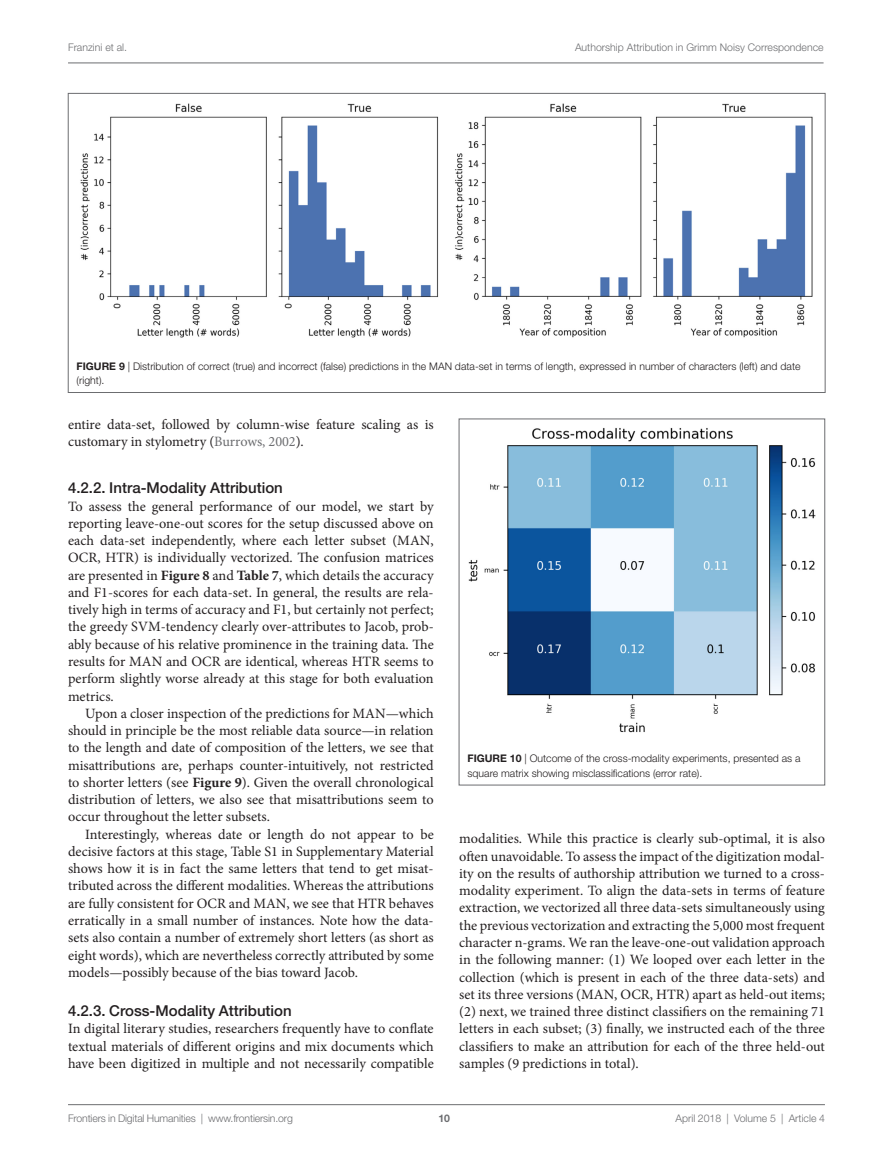
<style>
.page{position:relative;width:893px;height:1170px;background:#fff}
.page>*{position:absolute;margin:0;border:0;box-sizing:border-box;transform-origin:0 0}
.t1{font:500 15px "Helvetica Neue LT Std";color:#231f20}
.t2{font:14.25px/17.2px "Minion Pro";letter-spacing:-.005em;color:#231f20;text-align:justify}
.t3{font:300 10.5px/14.2px "Helvetica Neue LT Std";color:#231f20}
.t4{font:300 10.5px "Helvetica Neue LT Std";color:#6c6d70}
.t5{font:700 10.5px "Helvetica Neue LT Std";color:#6c6d70}
.s1{font-weight:700}
.s2{color:#6c6d70}
</style>
<div class="page">
<img style="left:469px;top:428px;width:346px;height:304px">
<img style="left:80px;top:103px;width:733px;height:235px">
<hr style="left:68px;top:63px;width:756px;height:1px;background:#6c6d70">
<hr style="left:68px;top:1104px;width:757px;height:1px;background:#6c6d70">
<p class="t4" style="left:68px;top:41px;width:61px">Franzini et al.</p>
<p class="t4" style="left:575px;top:41px;width:250px">Authorship Attribution in Grimm Noisy Correspondence</p>
<p class="t3" style="left:77px;top:359px;width:725px"><span class="s1">FIGURE 9</span> | Distribution of correct (true) and incorrect (false) predictions in the MAN data-set in terms of length, expressed in number of characters (left) and date (right).</p>
<p class="t2" style="left:68px;top:416px;width:367px">entire data-set, followed by column-wise feature scaling as is customary in stylometry (<span class="s2">Burrows, 2002</span>).</p>
<p class="t1" style="left:68px;top:479px;width:216px">4.2.2. Intra-Modality Attribution</p>
<p class="t2" style="left:68px;top:497px;width:367px">To assess the general performance of our model, we start by reporting leave-one-out scores for the setup discussed above on each data-set independently, where each letter subset (MAN, OCR, HTR) is individually vectorized. The confusion matrices are presented in <span class="s1">Figure 8</span> and <span class="s1">Table 7</span>, which details the accuracy and F1-scores for each data-set. In general, the results are rela&shy;tively high in terms of accuracy and F1, but certainly not perfect; the greedy SVM-tendency clearly over-attributes to Jacob, prob&shy;ably because of his relative prominence in the training data. The results for MAN and OCR are identical, whereas HTR seems to perform slightly worse already at this stage for both evaluation metrics.</p>
<p class="t2" style="left:68px;top:704px;width:367px;text-indent:17px">Upon a closer inspection of the predictions for MAN—which should in principle be the most reliable data source—in relation to the length and date of composition of the letters, we see that misattributions are, perhaps counter-intuitively, not restricted to shorter letters (see <span class="s1">Figure 9</span>). Given the overall chronological distribution of letters, we also see that misattributions seem to occur throughout the letter subsets.</p>
<p class="t2" style="left:68px;top:825px;width:367px;text-indent:17px">Interestingly, whereas date or length do not appear to be decisive factors at this stage, Table S1 in Supplementary Material shows how it is in fact the same letters that tend to get misat&shy;tributed across the different modalities. Whereas the attributions are fully consistent for OCR and MAN, we see that HTR behaves erratically in a small number of instances. Note how the data&shy;sets also contain a number of extremely short letters (as short as eight words), which are nevertheless correctly attributed by some models—possibly because of the bias toward Jacob.</p>
<p class="t1" style="left:68px;top:1001px;width:225px">4.2.3. Cross-Modality Attribution</p>
<p class="t2" style="left:68px;top:1020px;width:367px">In digital literary studies, researchers frequently have to conflate textual materials of different origins and mix documents which have been digitized in multiple and not necessarily compatible</p>
<p class="t3" style="left:467px;top:751px;width:335px"><span class="s1">FIGURE 10</span> | Outcome of the cross-modality experiments, presented as a square matrix showing misclassifications (error rate).</p>
<p class="t2" style="left:459px;top:830px;width:367px">modalities. While this practice is clearly sub-optimal, it is also often unavoidable. To assess the impact of the digitization modal&shy;ity on the results of authorship attribution we turned to a cross&shy;modality experiment. To align the data-sets in terms of feature extraction, we vectorized all three data-sets simultaneously using the previous vectorization and extracting the 5,000 most frequent character n-grams. We ran the leave-one-out validation approach in the following manner: (1) We looped over each letter in the collection (which is present in each of the three data-sets) and set its three versions (MAN, OCR, HTR) apart as held-out items; (2) next, we trained three distinct classifiers on the remaining 71 letters in each subset; (3) finally, we instructed each of the three classifiers to make an attribution for each of the three held-out samples (9 predictions in total).</p>
<p class="t4" style="left:68px;top:1111px;width:226px">Frontiers in Digital Humanities | www.frontiersin.org</p>
<p class="t4" style="left:675px;top:1111px;width:151px">April 2018 | Volume 5 | Article 4</p>
<p class="t5" style="left:439px;top:1111px;width:13px">10</p>
</div>
